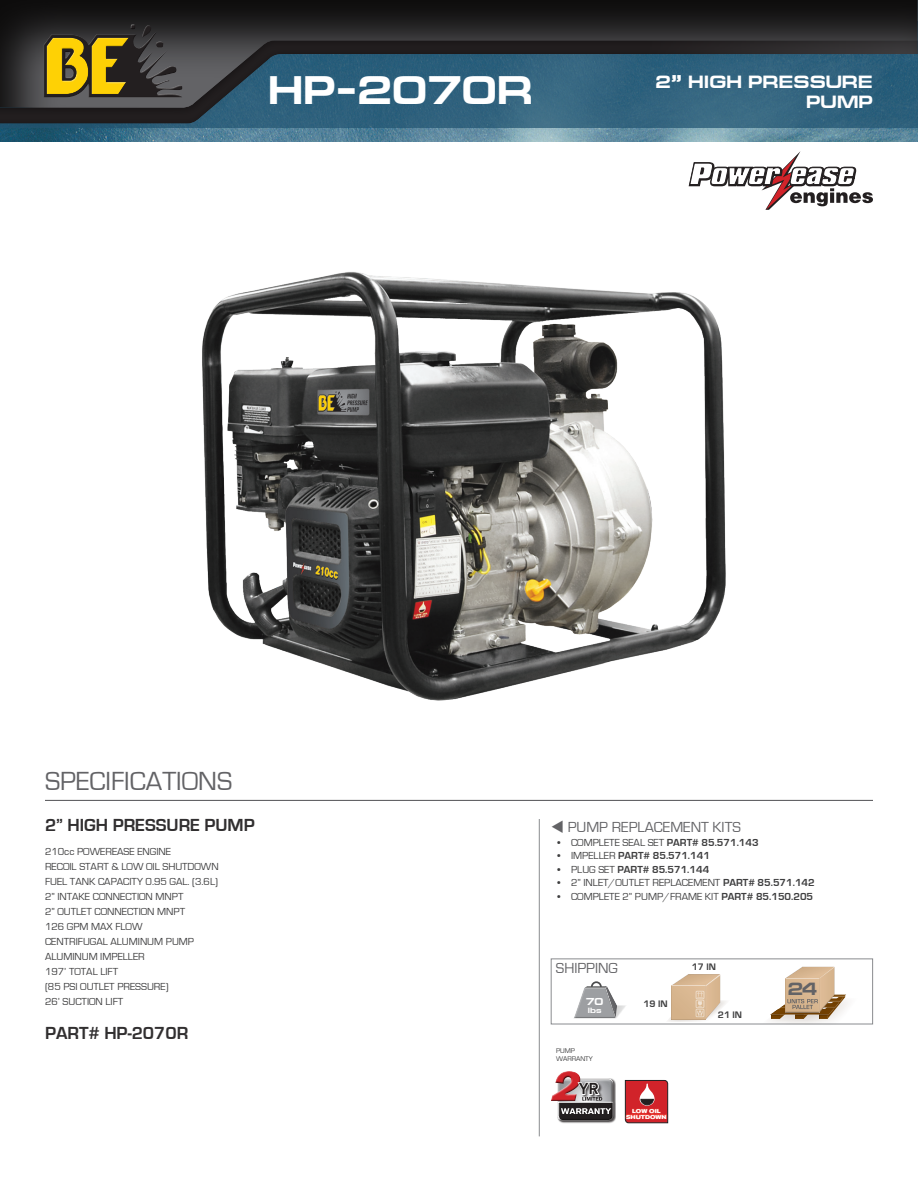
<style>
.page{position:relative;width:918px;height:1188px;background:#fff}
.page>*{position:absolute;margin:0;border:0;box-sizing:border-box;transform-origin:0 0}
.t1{font:700 40.5px "Europe Ext";color:#fff}
.t2{font:27px "Eurostile";color:#636366}
.t3{font:700 18px "Eurostile";color:#312f30}
.t4{font:700 18px/20.2px "Europe Ext";color:#fff;text-align:right}
.t5{font:700 18px "Europe Ext";color:#636366}
.t6{font:500 15.75px "Akzidenz Grotesk BQ";color:#231f20}
.t7{font:15px "Eurostile";color:#636366}
.t8{font:10.5px/15px "Eurostile";color:#3e3e3f}
.t9{font:700 10.5px "Eurostile";color:#3e3e3f}
.t10{font:700 10.2px "Europe Ext";color:#fff}
.t11{font:700 9.75px "Eurostile";color:#3e3e3f}
.t12{font:700 7.65px "Europe Ext";color:#fff}
.t13{font:7.05px/7.1px "Eurostile";color:#3e3e3f}
.t14{font:700 expanded 5.4px/5.4px "Akzidenz Grotesk BQ";color:#fff;text-align:center}
.s1{font-weight:400}
.s2{font-weight:700}
</style>
<div class="page">
<img style="left:0;top:131px;width:918px;height:11px">
<svg style="left:0;top:0;width:918px;height:39px;background:#1d1c1d"></svg>
<div style="left:0;top:39px;width:918px;height:92px;background:#231f20;opacity:.04"></div>
<div style="left:0;top:40px;width:918px;height:85px;background:#231f20;opacity:.5"></div>
<div style="left:42px;top:31px;width:141px;height:67px;background:#231f20;opacity:.75"></div>
<svg style="left:43px;top:23px;width:140px;height:74px;background:#62572d"></svg>
<div style="left:90px;top:36px;width:40px;height:58px;background:#fff;opacity:.75"></div>
<div style="left:90px;top:38px;width:40px;height:57px;background:#231f20;opacity:.75"></div>
<hr style="left:539px;top:819px;width:1px;height:317px;background:#8a8c8f">
<hr style="left:45px;top:800px;width:828px;height:1px;background:#636366">
<img style="left:202px;top:272px;width:524px;height:429px">
<div style="left:551px;top:958px;width:322px;height:66px;border:1px solid #8a8c8f"></div>
<div style="left:819px;top:966px;width:16px;height:47px;background:#231f20;opacity:.75"></div>
<svg style="left:758px;top:967px;width:109px;height:58px"></svg>
<svg style="left:574px;top:981px;width:52px;height:38px"></svg>
<svg style="left:668px;top:974px;width:58px;height:48px"></svg>
<div style="left:704px;top:974px;width:17px;height:46px;background:#231f20;opacity:.75"></div>
<img style="left:695px;top:990px;width:9px;height:27px">
<svg style="left:688px;top:151px;width:185px;height:59px"></svg>
<div style="left:557px;top:1078px;width:59px;height:46px;background:#231f20;opacity:.75"></div>
<svg style="left:551px;top:1071px;width:63px;height:50px"></svg>
<svg style="left:625px;top:1080px;width:43px;height:43px;background:#c5373a"></svg>
<h1 class="t1" style="left:268px;top:68px;width:266px">HP-2070R</h1>
<h3 class="t4" style="left:655px;top:72px;width:219px">2” HIGH PRESSURE<br>PUMP</h3>
<h2 class="t2" style="left:45px;top:766px;width:189px">SPECIFICATIONS</h2>
<h3 class="t3" style="left:45px;top:815px;width:211px">2” HIGH PRESSURE PUMP</h3>
<p class="t8" style="left:45px;top:844px;width:40px">210CC POWEREASE</p>
<p class="t8" style="left:137px;top:844px;width:25px">ENGINE</p>
<p class="t8" style="left:45px;top:859px;width:13px">RECOI</p>
<p class="t8" style="left:72px;top:859px;width:15px">L START</p>
<p class="t8" style="left:112px;top:859px;width:19px">&amp; LOW</p>
<p class="t8" style="left:146px;top:859px;width:58px">OIL SHUTDOWN</p>
<p class="t8" style="left:45px;top:874px;width:60px">FUEL TANK CAPACITY</p>
<p class="t8" style="left:146px;top:874px;width:74px">0.95 GAL. (3.6L)</p>
<p class="t8" style="left:45px;top:889px;width:19px">2” INTA</p>
<p class="t8" style="left:79px;top:889px;width:22px">KE CONNECTION</p>
<p class="t8" style="left:45px;top:889px;width:142px;text-indent:111px">MNPT<br>2” OUTLET CONNECTION MNPT<br>126 GPM MAX FLOW<br>CENTRIF</p>
<p class="t8" style="left:45px;top:934px;width:151px;text-indent:38px">UGAL ALUMINUM PUMP<br>ALUMINUM IMPELLER<br>197’ TOTAL LIFT<br>(85 PSI OUTLET PRESS</p>
<p class="t8" style="left:147px;top:979px;width:23px">URE)</p>
<p class="t8" style="left:45px;top:994px;width:71px">26’ SUCTION LIFT</p>
<h3 class="t3" style="left:45px;top:1024px;width:145px">PART# HP-2070R</h3>
<h3 class="t7" style="left:551px;top:819px;width:142px">▼ PUM P REPLACEMENT</h3>
<h3 class="t7" style="left:713px;top:819px;width:30px">KITS</h3>
<p class="t8" style="left:558px;top:835px;width:53px">• COMPLETE</p>
<p class="t8" style="left:623px;top:835px;width:32px">SEA L SET</p>
<p class="t9" style="left:667px;top:837px;width:93px">PART# 85.571.143</p>
<p class="t9" style="left:558px;top:850px;width:154px"><span class="s1">• IMPELLER</span> PART# 85.571.141</p>
<p class="t8" style="left:558px;top:862px;width:48px">• PLUG SET</p>
<p class="t9" style="left:617px;top:864px;width:93px">PART# 85.571.144</p>
<p class="t8" style="left:558px;top:876px;width:152px">• 2” IN LET/OUTLET REPLACEMENT</p>
<p class="t9" style="left:723px;top:877px;width:93px">PART# 85.571.142</p>
<p class="t8" style="left:558px;top:889px;width:53px">• COMPLETE</p>
<p class="t8" style="left:623px;top:889px;width:192px">2” PUMP/FRAME KIT <span class="s2">PART# 85.150.205</span></p>
<h3 class="t7" style="left:556px;top:960px;width:26px">SHIPPIN</h3>
<h3 class="t7" style="left:609px;top:960px;width:11px">G</h3>
<p class="t10" style="left:586px;top:996px;width:19px">70</p>
<p class="t12" style="left:588px;top:1006px;width:15px">lbs</p>
<p class="t11" style="left:643px;top:999px;width:26px">19 IN</p>
<p class="t13" style="left:556px;top:1048px;width:38px">PUMP<br>WARRANTY</p>
<h3 class="t6" style="left:579px;top:1079px;width:22px">YR</h3>
<p class="t14" style="left:626px;top:1109px;width:42px">LOW OIL<br>SHUTDOWN</p>
<p class="t11" style="left:692px;top:962px;width:26px">17 IN</p>
<p class="t11" style="left:718px;top:1009px;width:26px">21 IN</p>
<h3 class="t5" style="left:788px;top:979px;width:31px">24</h3>
</div>
